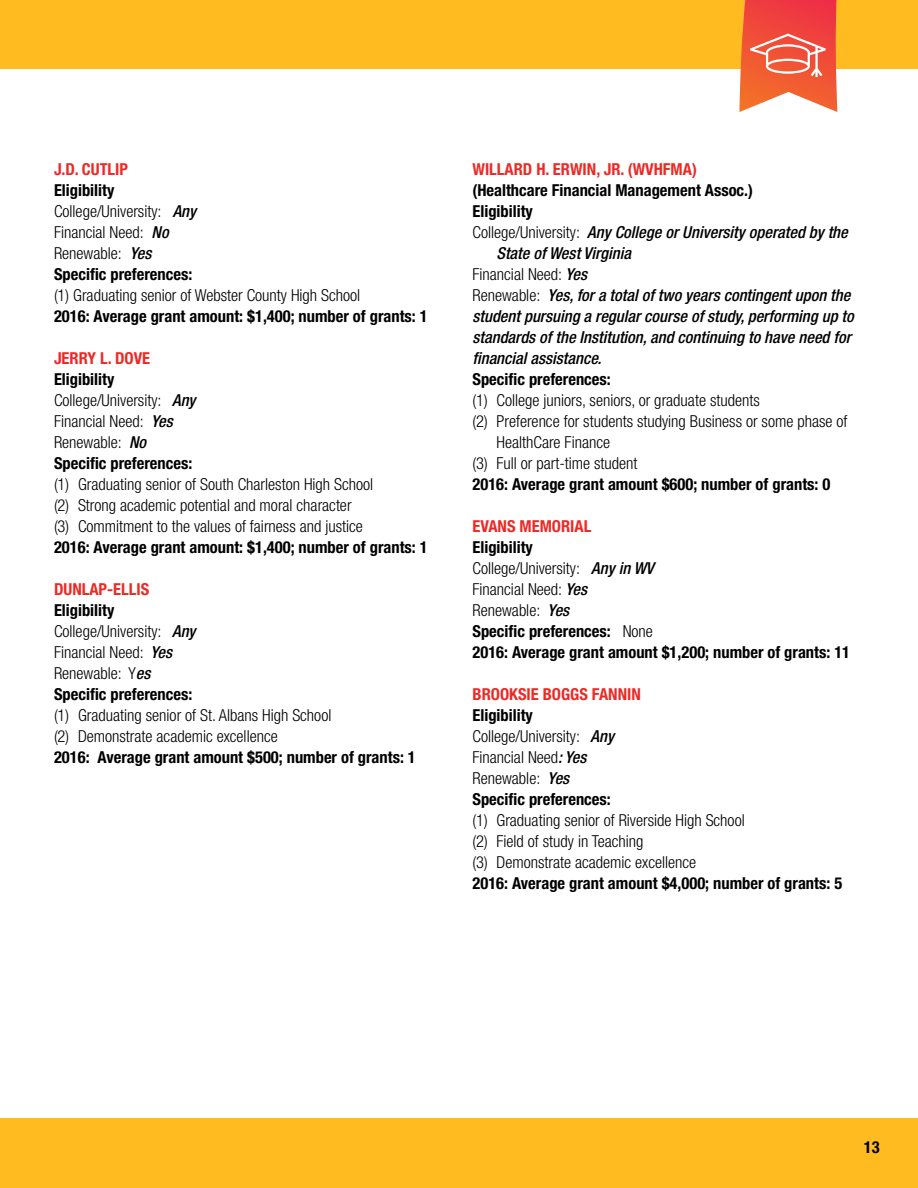
<style>
.page{position:relative;width:918px;height:1188px;background:#fff}
.page>*{position:absolute;margin:0;border:0;box-sizing:border-box;transform-origin:0 0}
.t1{font:300 condensed 16.5px/21px "Helvetica Neue";color:#000}
.t2{font:700 condensed 16.5px/21px "Helvetica Neue";color:#000}
.t3{font:italic 500 condensed 16.5px "Helvetica Neue";color:#000}
.t4{font:700 condensed 16.5px "Helvetica Neue";color:#eb2a26}
.s1{font-weight:700}
.s2{font-weight:500;font-style:italic}
.s3{font-weight:300;font-style:normal}
.s4{font-weight:300}
</style>
<div class="page">
<div style="left:0;top:0;width:918px;height:69px;background:#ffbb20"></div>
<div style="left:0;top:1118px;width:918px;height:70px;background:#ffbb20"></div>
<svg style="left:739px;top:0;width:99px;height:112px;background:#f36e56"></svg>
<p class="t4" style="left:54px;top:159px;width:76px">J.D. CUTLIP</p>
<p class="t1" style="left:54px;top:179px;width:144px"><span class="s1">Eligibility<br></span>College/University: <span class="s2">Any<br></span>Financial Need: <span class="s2">No<br></span>Renewable: <span class="s2">Yes<br></span><span class="s1">Specific preferences:</span></p>
<p class="t1" style="left:54px;top:284px;width:308px">(1) Graduating senior of Webster County High School</p>
<p class="t2" style="left:54px;top:305px;width:375px">2016: Average grant amount: $1,400; number of grants: 1</p>
<p class="t4" style="left:54px;top:348px;width:98px">JERRY L. DOVE</p>
<p class="t1" style="left:54px;top:368px;width:143px"><span class="s1">Eligibility<br></span>College/University: <span class="s2">Any<br></span>Financial Need: <span class="s2">Yes<br></span>Renewable: <span class="s2">No<br></span><span class="s1">Specific preferences:</span></p>
<p class="t1" style="left:54px;top:473px;width:321px">(1) Graduating senior of South Charleston High School (2) Strong academic potential and moral character<br>(3) Commitment to the values of fairness and justice</p>
<p class="t2" style="left:54px;top:536px;width:375px">2016: Average grant amount: $1,400; number of grants: 1</p>
<p class="t4" style="left:54px;top:579px;width:97px">DUNLAP-ELLIS</p>
<p class="t1" style="left:54px;top:599px;width:143px"><span class="s1">Eligibility<br></span>College/University: <span class="s2">Any<br></span>Financial Need: <span class="s2">Yes<br></span>Renewable: Y<span class="s2">es<br></span><span class="s1">Specific preferences:</span></p>
<p class="t1" style="left:54px;top:704px;width:279px">(1) Graduating senior of St. Albans High School (2) Demonstrate academic excellence</p>
<p class="t2" style="left:54px;top:746px;width:363px">2016: Average grant amount $500; number of grants: 1</p>
<p class="t4" style="left:473px;top:159px;width:226px">WILLARD H. ERWIN, JR. (WVHFMA)</p>
<p class="t2" style="left:473px;top:179px;width:282px">(Healthcare Financial Management Assoc.)</p>
<p class="t2" style="left:473px;top:200px;width:62px">Eligibility</p>
<p class="t3" style="left:473px;top:222px;width:377px"><span class="s3">College/University:</span> Any College or University operated by the</p>
<p class="t3" style="left:497px;top:243px;width:136px">State of West Virginia</p>
<p class="t1" style="left:473px;top:263px;width:116px">Financial Need: <span class="s2">Yes</span></p>
<p class="t3" style="left:473px;top:285px;width:379px"><span class="s3">Renewable:</span> Yes, for a total of two years contingent upon the</p>
<p class="t3" style="left:473px;top:306px;width:383px">student pursuing a regular course of study, performing up to</p>
<p class="t3" style="left:473px;top:327px;width:380px">standards of the Institution, and continuing to have need for</p>
<p class="t3" style="left:473px;top:348px;width:130px">financial assistance.</p>
<p class="t2" style="left:473px;top:368px;width:140px">Specific preferences:</p>
<p class="t1" style="left:473px;top:389px;width:289px">(1) College juniors, seniors, or graduate students</p>
<p class="t1" style="left:473px;top:410px;width:376px">(2) Preference for students studying Business or some phase of</p>
<p class="t1" style="left:497px;top:431px;width:115px">HealthCare Finance</p>
<p class="t1" style="left:473px;top:452px;width:167px">(3) Full or part-time student</p>
<p class="t2" style="left:473px;top:473px;width:359px">2016: Average grant amount $600; number of grants: 0</p>
<p class="t4" style="left:473px;top:516px;width:120px">EVANS MEMORIAL</p>
<p class="t2" style="left:473px;top:536px;width:379px">Eligibility<br><span class="s4">College/University:</span> <span class="s2">Any in WV<br></span><span class="s4">Financial Need:</span> <span class="s2">Yes<br></span><span class="s4">Renewable:</span> <span class="s2">Yes<br></span>Specific preferences: <span class="s4">None<br></span>2016: Average grant amount $1,200; number of grants: 11</p>
<p class="t4" style="left:472px;top:684px;width:170px">BROOKSIE BOGGS FANNIN</p>
<p class="t1" style="left:472px;top:704px;width:143px"><span class="s1">Eligibility<br></span>College/University: <span class="s2">Any<br></span>Financial Need<span class="s2">: Yes<br></span>Renewable: <span class="s2">Yes<br></span><span class="s1">Specific preferences:</span></p>
<p class="t1" style="left:472px;top:809px;width:274px">(1) Graduating senior of Riverside High School (2) Field of study in Teaching<br>(3) Demonstrate academic excellence</p>
<p class="t2" style="left:472px;top:872px;width:371px">2016: Average grant amount $4,000; number of grants: 5</p>
<p class="t2" style="left:864px;top:1137px;width:17px">13</p>
</div>
